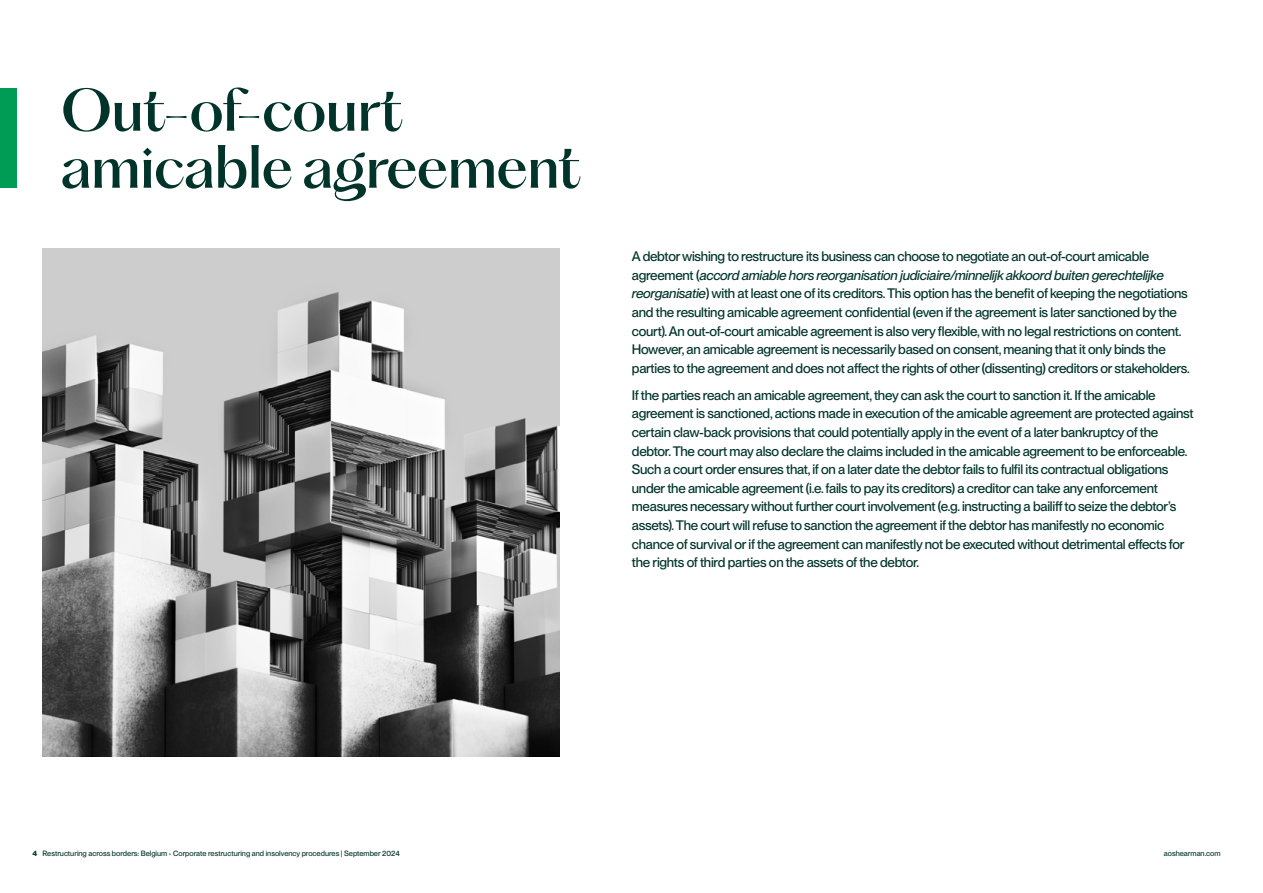
<style>
.page{position:relative;width:1263px;height:893px;background:#fff}
.page>*{position:absolute;margin:0;border:0;box-sizing:border-box;transform-origin:0 0}
.t1{font:54px/57px "PP Hatton AOSPPT";color:#00342b}
.t2{font:13.5px/18.6px "PP Neue Montreal AOSPPT";letter-spacing:-.02em;color:#00342b}
.t3{font:7.5px "PP Neue Montreal AOSPPT";color:#00342b}
.s1{font-style:italic}
.s2{font-weight:700}
</style>
<div class="page">
<div style="left:0;top:88px;width:16px;height:100px;background:#009b55"></div>
<img style="left:43px;top:248px;width:516px;height:509px">
<h1 class="t1" style="left:61px;top:76px;width:522px">Out-of-court amicable agreement</h1>
<p class="t2" style="left:632px;top:247px;width:559px">A debtor wishing to restructure its business can choose to negotiate an out-of-court amicable agreement (<span class="s1">accord amiable hors reorganisation judiciaire/minnelijk akkoord buiten gerechtelijke reorganisatie</span>) with at least one of its creditors. This option has the benefit of keeping the negotiations and the resulting amicable agreement confidential (even if the agreement is later sanctioned by the court). An out-of-court amicable agreement is also very flexible, with no legal restrictions on content.<br>However, an amicable agreement is necessarily based on consent, meaning that it only binds the parties to the agreement and does not affect the rights of other (dissenting) creditors or stakeholders.</p>
<p class="t2" style="left:632px;top:386px;width:563px">If the parties reach an amicable agreement, they can ask the court to sanction it. If the amicable agreement is sanctioned, actions made in execution of the amicable agreement are protected against certain claw-back provisions that could potentially apply in the event of a later bankruptcy of the debtor. The court may also declare the claims included in the amicable agreement to be enforceable.<br>Such a court order ensures that, if on a later date the debtor fails to fulfil its contractual obligations under the amicable agreement (i.e. fails to pay its creditors) a creditor can take any enforcement measures necessary without further court involvement (e.g. instructing a bailiff to seize the debtor’s assets). The court will refuse to sanction the agreement if the debtor has manifestly no economic chance of survival or if the agreement can manifestly not be executed without detrimental effects for the rights of third parties on the assets of the debtor.</p>
<p class="t3" style="left:33px;top:849px;width:369px"><span class="s2">4</span> Restructuring across borders: Belgium - Corporate restructuring and insolvency procedures | September 2024</p>
<p class="t3" style="left:1164px;top:849px;width:58px">aoshearman.com</p>
</div>
